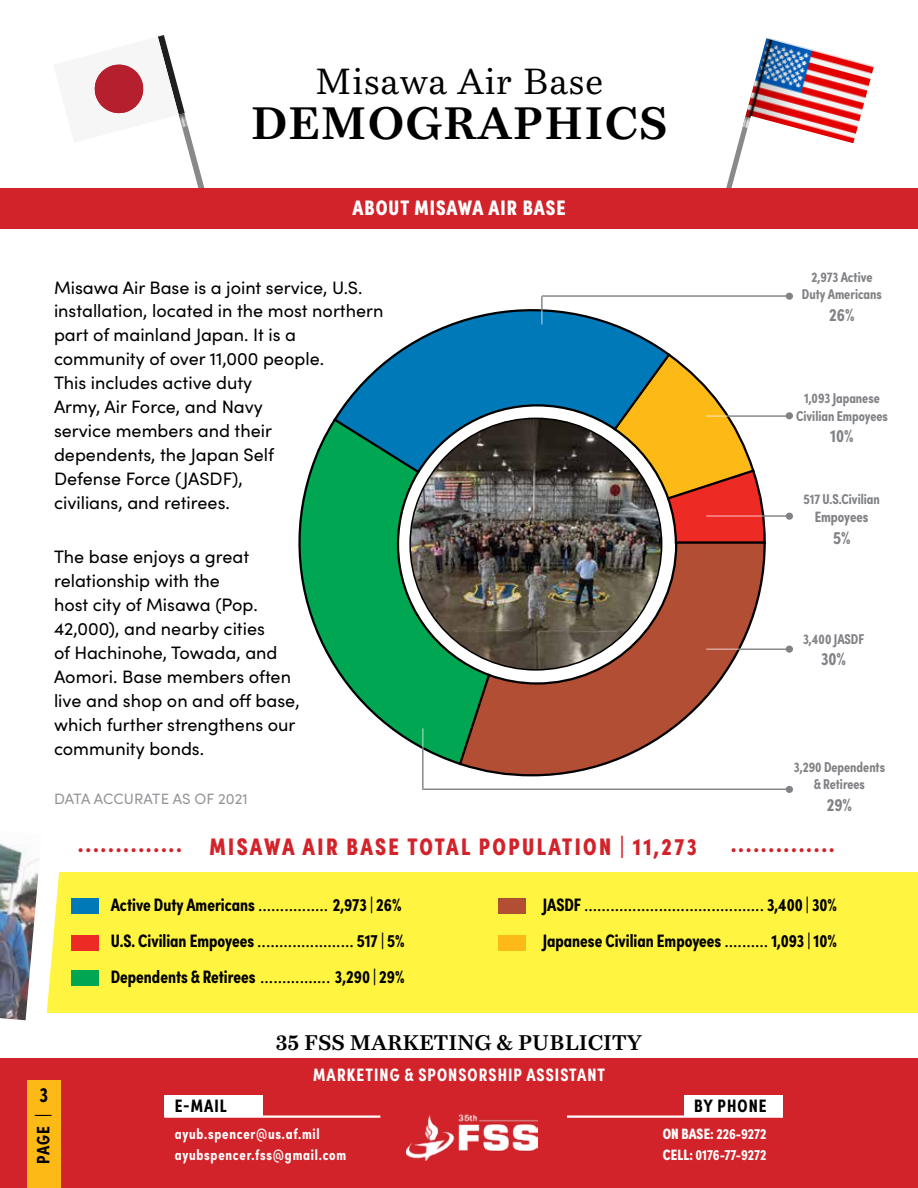
<style>
.page{position:relative;width:918px;height:1188px;background:#fff}
.page>*{position:absolute;margin:0;border:0;box-sizing:border-box;transform-origin:0 0}
.t1{font:700 45px "Bressay";letter-spacing:.025em;color:#000}
.t2{font:36px "Bressay";letter-spacing:.025em;color:#000}
.t3{font:900 24px "Sofia Pro Condensed";letter-spacing:.1em;color:#d2232a}
.t4{font:700 21px "Bressay";color:#000}
.t5{font:900 21px "Sofia Pro Condensed";letter-spacing:.05em;color:#fff}
.t6{font:700 21px "Sofia Pro Condensed";color:#000}
.t7{font:18px/24px "Sofia Pro";color:#000}
.t8{font:700 18px "Sofia Pro Condensed";color:#000}
.t9{font:700 18px "Sofia Pro Condensed";letter-spacing:.06em;color:#fff}
.t10{font:700 18px "Sofia Pro Condensed";color:#808285}
.t11{font:700 15px/21px "Sofia Pro Condensed";letter-spacing:.05em;color:#fff}
.t12{font:15px "Sofia Pro";color:#939598}
.t13{font:700 15px "Sofia Pro Condensed";color:#fff}
.t14{font:700 15px "Sofia Pro Condensed";color:#808285}
.t15{font:700 14.25px/17.1px "Sofia Pro Condensed";color:#808285;text-align:center}
.s1{font-family:"Sofia Pro";font-weight:400}
.s2{font-family:"Sofia Pro Condensed";font-weight:700}
.s3{font-weight:900}
</style>
<div class="page">
<div style="left:0;top:1058px;width:918px;height:130px;background:#d2232a"></div>
<div style="left:164px;top:1096px;width:99px;height:21px;background:#fff"></div>
<hr style="left:164px;top:1116px;width:216px;height:2px;background:#fff">
<div style="left:684px;top:1096px;width:99px;height:21px;background:#fff"></div>
<hr style="left:567px;top:1116px;width:216px;height:2px;background:#fff">
<img style="left:407px;top:1114px;width:131px;height:46px">
<div style="left:27px;top:1080px;width:34px;height:108px;background:#fdb915"></div>
<svg style="left:726px;top:126px;width:18px;height:62px"></svg>
<img style="left:743px;top:37px;width:131px;height:106px">
<svg style="left:94px;top:35px;width:111px;height:153px"></svg>
<div style="left:0;top:873px;width:918px;height:140px;background:#fff540"></div>
<div style="left:0;top:188px;width:918px;height:41px;background:#d2232a"></div>
<div style="left:72px;top:898px;width:27px;height:16px;background:#0079b8"></div>
<div style="left:71px;top:971px;width:28px;height:15px;background:#00a651"></div>
<div style="left:71px;top:935px;width:28px;height:15px;background:#ee2a24"></div>
<div style="left:498px;top:898px;width:28px;height:15px;background:#b14e34"></div>
<div style="left:498px;top:936px;width:28px;height:15px;background:#fdb915"></div>
<svg style="left:298px;top:422px;width:159px;height:342px"></svg>
<svg style="left:662px;top:355px;width:104px;height:185px"></svg>
<svg style="left:457px;top:540px;width:310px;height:237px"></svg>
<svg style="left:332px;top:309px;width:340px;height:166px"></svg>
<img style="left:410px;top:418px;width:252px;height:252px">
<hr style="left:542px;top:295px;width:246px;height:2px;background:#808285">
<hr style="left:541px;top:296px;width:2px;height:29px;background:#808285">
<div style="left:786px;top:293px;width:7px;height:7px;background:#808285;border-radius:50%"></div>
<hr style="left:706px;top:415px;width:82px;height:2px;background:#808285">
<div style="left:786px;top:412px;width:7px;height:7px;background:#808285;border-radius:50%"></div>
<hr style="left:706px;top:649px;width:82px;height:1px;background:#808285">
<div style="left:786px;top:646px;width:7px;height:7px;background:#808285;border-radius:50%"></div>
<hr style="left:422px;top:789px;width:366px;height:1px;background:#808285">
<hr style="left:422px;top:728px;width:2px;height:61px;background:#808285">
<div style="left:786px;top:786px;width:7px;height:7px;background:#808285;border-radius:50%"></div>
<hr style="left:706px;top:515px;width:82px;height:2px;background:#808285">
<div style="left:786px;top:513px;width:7px;height:7px;background:#808285;border-radius:50%"></div>
<img style="left:0;top:843px;width:67px;height:178px">
<h2 class="t2" style="left:315px;top:61px;width:289px">Misawa Air Base</h2>
<h1 class="t1" style="left:251px;top:98px;width:418px">DEMOGRAPHICS</h1>
<p class="t5" style="left:352px;top:192px;width:215px">ABOUT MISAWA AIR BASE</p>
<p class="t7" style="left:54px;top:274px;width:331px">Misawa Air Base is a joint service, U.S. installation, located in the most northern part of mainland Japan. It is a community of over 11,000 people.<br>This includes active duty<br>Army, Air Force, and Navy<br>service members and their<br>dependents, the Japan Self<br>Defense Force (JASDF),<br>civilians, and retirees.</p>
<p class="t7" style="left:54px;top:544px;width:247px">The base enjoys a great relationship with the<br>host city of Misawa (Pop.<br>42,000), and nearby cities<br>of Hachinohe, Towada, and<br>Aomori. Base members often live and shop on and off base, which further strengthens our community bonds.</p>
<p class="t12" style="left:54px;top:787px;width:195px">DATA ACCURATE AS OF 2021</p>
<p class="t15" style="left:802px;top:267px;width:81px">2,973 Active<br>Duty Americans</p>
<p class="t10" style="left:829px;top:301px;width:27px">26%</p>
<p class="t15" style="left:796px;top:389px;width:93px">1,093 Japanese<br>Civilian Empoyees</p>
<p class="t10" style="left:830px;top:422px;width:25px">10%</p>
<p class="t15" style="left:804px;top:490px;width:78px">517 U.S.Civilian</p>
<p class="t14" style="left:815px;top:506px;width:55px">Empoyees</p>
<p class="t10" style="left:833px;top:524px;width:19px">5%</p>
<p class="t15" style="left:803px;top:629px;width:63px">3,400 JASDF</p>
<p class="t10" style="left:821px;top:645px;width:27px">30%</p>
<p class="t15" style="left:794px;top:757px;width:93px">3,290 Dependents &amp; Retirees</p>
<p class="t10" style="left:827px;top:791px;width:27px">29%</p>
<h3 class="t3" style="left:78px;top:828px;width:620px">.............. MISAWA AIR BASE TOTAL POPULATION | 11,273</h3>
<h3 class="t3" style="left:731px;top:824px;width:105px">..............</h3>
<p class="t8" style="left:111px;top:891px;width:292px">Active Duty Americans <span class="s1">................</span> 2,973 | 26%</p>
<p class="t7" style="left:543px;top:892px;width:296px"><span class="s2">JASDF</span> ......................................... <span class="s2">3,400 | 30%</span></p>
<p class="t8" style="left:111px;top:927px;width:295px">U.S. Civilian Empoyees <span class="s1">......................</span> 517 | 5%</p>
<p class="t8" style="left:543px;top:927px;width:296px">Japanese Civilian Empoyees <span class="s1">..........</span> 1,093 | 10%</p>
<p class="t8" style="left:111px;top:963px;width:295px">Dependents &amp; Retirees <span class="s1">................</span> 3,290 | 29%</p>
<p class="t6" style="left:40px;top:1078px;width:10px">3</p>
<p class="t8" style="left:29px;top:1164px;width:51px;rotate:-90deg">PAGE |</p>
<p class="t4" style="left:276px;top:1030px;width:368px">35 FSS MARKETING &amp; PUBLICITY</p>
<p class="t9" style="left:313px;top:1061px;width:293px">MARKETING &amp; SPONSORSHIP ASSISTANT</p>
<p class="t8" style="left:175px;top:1092px;width:54px">E-MAIL</p>
<p class="t11" style="left:175px;top:1122px;width:173px">ayub.spencer@us.af.mil ayubspencer.fss@gmail.com</p>
<p class="t8" style="left:694px;top:1092px;width:74px">BY PHONE</p>
<p class="t11" style="left:663px;top:1122px;width:105px"><span class="s3">ON BASE:</span> 226-9272</p>
<p class="t13" style="left:663px;top:1143px;width:105px"><span class="s3">CELL:</span> 0176-77-9272</p>
</div>
